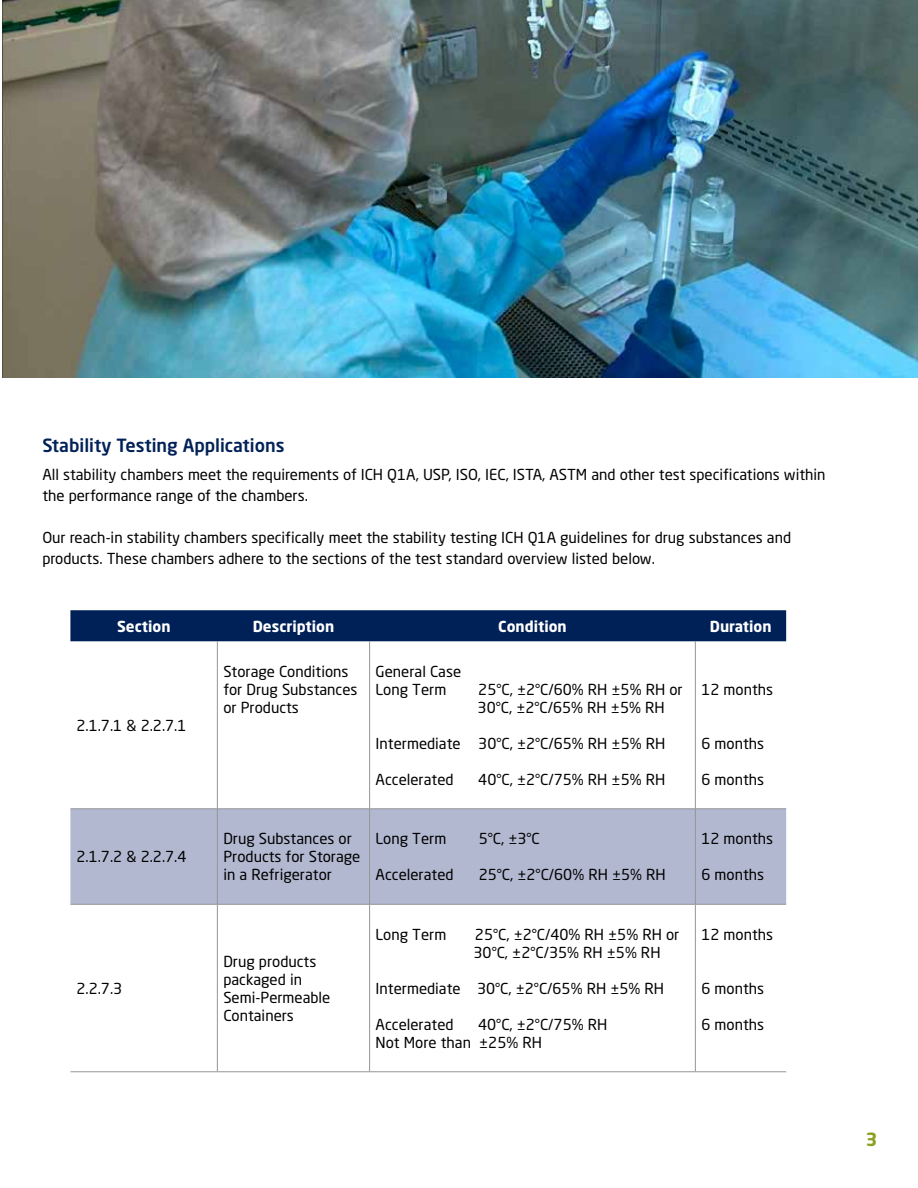
<style>
.page{position:relative;width:918px;height:1188px;background:#fff}
.page>*{position:absolute;margin:0;border:0;box-sizing:border-box;transform-origin:0 0}
.t1{font:500 18px "Neo Sans Std";color:#002157}
.t2{font:700 18px "Neo Sans Std";color:#8ca122}
.t3{font:15px/18px "Neo Sans Std";color:#000}
.t4{font:700 15px "Neo Sans Std";color:#fff}
</style>
<div class="page">
<div style="left:70px;top:610px;width:716px;height:31px;background:#002157"></div>
<div style="left:70px;top:810px;width:716px;height:94px;background:#b2b8d0"></div>
<hr style="left:217px;top:641px;width:1px;height:168px;background:#939598">
<hr style="left:369px;top:641px;width:1px;height:168px;background:#939598">
<hr style="left:695px;top:641px;width:1px;height:168px;background:#939598">
<hr style="left:70px;top:809px;width:147px;height:1px;background:#939598">
<hr style="left:217px;top:809px;width:153px;height:1px;background:#939598">
<hr style="left:217px;top:809px;width:1px;height:95px;background:#939598">
<hr style="left:370px;top:809px;width:325px;height:1px;background:#939598">
<hr style="left:369px;top:809px;width:1px;height:95px;background:#939598">
<hr style="left:695px;top:809px;width:91px;height:1px;background:#939598">
<hr style="left:695px;top:809px;width:1px;height:95px;background:#939598">
<hr style="left:70px;top:904px;width:147px;height:1px;background:#939598">
<hr style="left:217px;top:904px;width:153px;height:1px;background:#939598">
<hr style="left:217px;top:904px;width:1px;height:168px;background:#939598">
<hr style="left:370px;top:904px;width:325px;height:1px;background:#939598">
<hr style="left:369px;top:904px;width:1px;height:168px;background:#939598">
<hr style="left:695px;top:904px;width:91px;height:1px;background:#939598">
<hr style="left:695px;top:904px;width:1px;height:168px;background:#939598">
<hr style="left:70px;top:1072px;width:147px;height:1px;background:#939598">
<hr style="left:217px;top:1072px;width:153px;height:1px;background:#939598">
<hr style="left:370px;top:1072px;width:325px;height:1px;background:#939598">
<hr style="left:695px;top:1072px;width:91px;height:1px;background:#939598">
<img style="left:2px;top:0;width:916px;height:378px">
<p class="t1" style="left:42px;top:434px;width:244px">Stability Testing Applications</p>
<p class="t3" style="left:42px;top:463px;width:785px;line-height:21px">All stability chambers meet the requirements of ICH Q1A, USP, ISO, IEC, ISTA, ASTM and other test specifications within the performance range of the chambers.</p>
<p class="t3" style="left:42px;top:526px;width:750px;line-height:21px">Our reach-in stability chambers specifically meet the stability testing ICH Q1A guidelines for drug substances and products. These chambers adhere to the sections of the test standard overview listed below.</p>
<p class="t4" style="left:117px;top:616px;width:55px">Section</p>
<p class="t4" style="left:253px;top:616px;width:83px">Description</p>
<p class="t4" style="left:498px;top:616px;width:70px">Condition</p>
<p class="t4" style="left:710px;top:616px;width:63px">Duration</p>
<p class="t3" style="left:76px;top:716px;width:112px">2.1.7.1 &amp; 2.2.7.1</p>
<p class="t3" style="left:76px;top:848px;width:112px">2.1.7.2 &amp; 2.2.7.4</p>
<p class="t3" style="left:76px;top:979px;width:47px">2.2.7.3</p>
<p class="t3" style="left:223px;top:662px;width:136px">Storage Conditions for Drug Substances or Products</p>
<p class="t3" style="left:376px;top:662px;width:87px">General Case<br>Long Term</p>
<p class="t3" style="left:478px;top:680px;width:207px">25°C, ±2°C/60% RH ±5% RH or<br>30°C, ±2°C/65% RH ±5% RH</p>
<p class="t3" style="left:376px;top:734px;width:291px">Intermediate 30°C, ±2°C/65% RH ±5% RH</p>
<p class="t3" style="left:376px;top:770px;width:79px">Accelerated</p>
<p class="t3" style="left:478px;top:770px;width:189px">40°C, ±2°C/75% RH ±5% RH</p>
<p class="t3" style="left:223px;top:830px;width:139px">Drug Substances or<br>Products for Storage in a Refrigerator</p>
<p class="t3" style="left:376px;top:830px;width:72px">Long Term</p>
<p class="t3" style="left:479px;top:830px;width:63px">5°C, ±3°C</p>
<p class="t3" style="left:376px;top:866px;width:79px">Accelerated</p>
<p class="t3" style="left:479px;top:866px;width:189px">25°C, ±2°C/60% RH ±5% RH</p>
<p class="t3" style="left:223px;top:952px;width:109px">Drug products packaged in<br>Semi-Permeable<br>Containers</p>
<p class="t3" style="left:376px;top:925px;width:72px">Long Term</p>
<p class="t3" style="left:474px;top:925px;width:207px">25°C, ±2°C/40% RH ±5% RH or<br>30°C, ±2°C/35% RH ±5% RH</p>
<p class="t3" style="left:376px;top:979px;width:290px">Intermediate 30°C, ±2°C/65% RH ±5% RH</p>
<p class="t3" style="left:376px;top:1015px;width:79px">Accelerated</p>
<p class="t3" style="left:376px;top:1015px;width:233px;text-indent:102px">40°C, ±2°C/75% RH<br>Not More than ±25% RH</p>
<p class="t3" style="left:701px;top:680px;width:73px">12 months</p>
<p class="t3" style="left:701px;top:734px;width:64px">6 months</p>
<p class="t3" style="left:701px;top:770px;width:64px">6 months</p>
<p class="t3" style="left:701px;top:830px;width:73px">12 months</p>
<p class="t3" style="left:701px;top:866px;width:64px">6 months</p>
<p class="t3" style="left:701px;top:925px;width:73px">12 months</p>
<p class="t3" style="left:701px;top:979px;width:64px">6 months</p>
<p class="t3" style="left:701px;top:1015px;width:64px">6 months</p>
<p class="t2" style="left:866px;top:1127px;width:13px">3</p>
</div>
